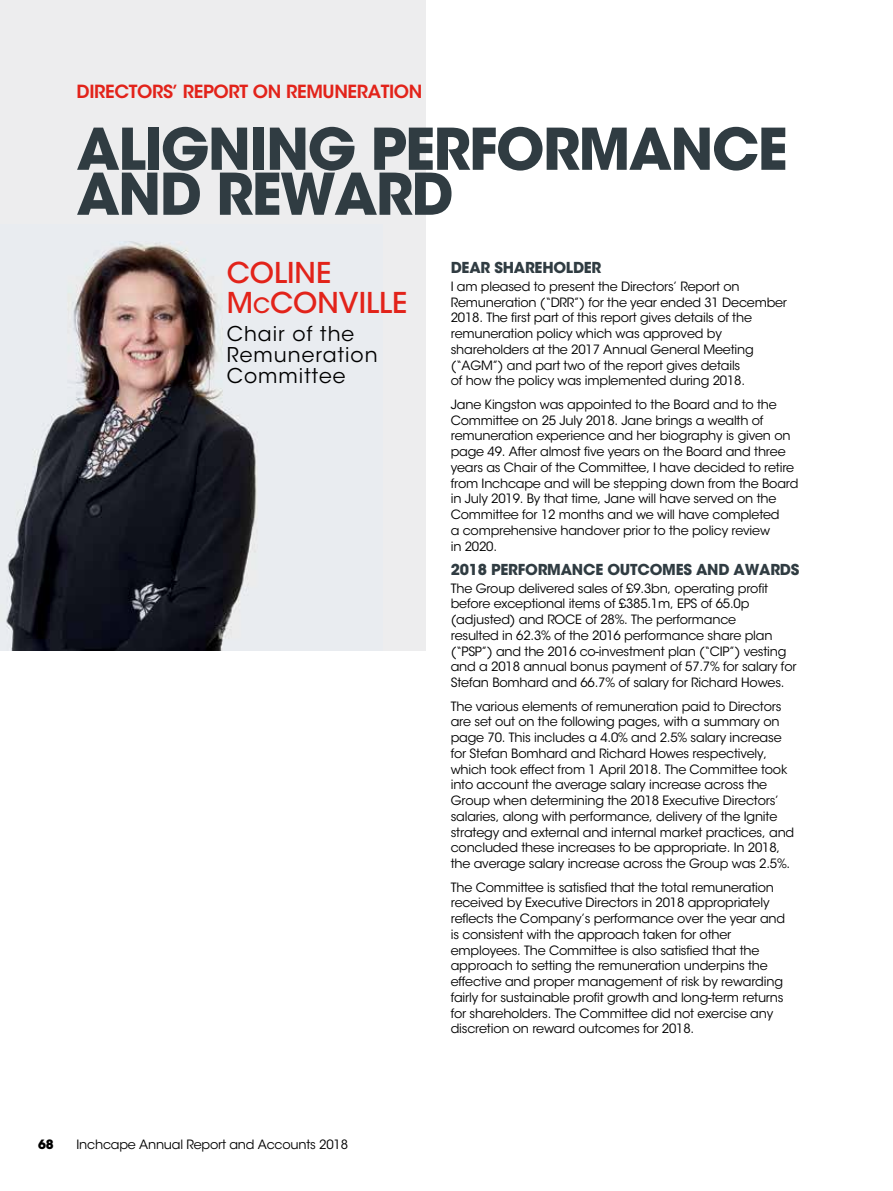
<style>
.page{position:relative;width:893px;height:1191px;background:#fff}
.page>*{position:absolute;margin:0;border:0;box-sizing:border-box;transform-origin:0 0}
.t1{font:700 57px/45px "ITC Avant Garde Std";letter-spacing:-.03em;color:#303c42}
.t2{font:500 28.5px/30px "ITC Avant Garde Std";color:#e2231a}
.t3{font:20.25px/21px "ITC Avant Garde Std";letter-spacing:.05em;color:#000}
.t4{font:600 18px "ITC Avant Garde Std";letter-spacing:-.02em;color:#e2231a}
.t5{font:700 15px "ITC Avant Garde Std";letter-spacing:-.015em;color:#303c42}
.t6{font:12.75px/15.8px "ITC Avant Garde Std";letter-spacing:-.015em;color:#000}
.t7{font:700 12.75px "ITC Avant Garde Std";color:#000}
.s1{font-size:21px}
</style>
<div class="page">
<div style="left:0;top:0;width:425px;height:651px;background:#ededee"></div>
<img style="left:6px;top:241px;width:251px;height:410px">
<h3 class="t4" style="left:77px;top:80px;width:347px">DIRECTORS’ REPORT ON REMUNERATION</h3>
<h1 class="t1" style="left:77px;top:126px;width:713px">ALIGNING PERFORMANCE<br>AND REWARD</h1>
<h2 class="t2" style="left:227px;top:258px;width:182px">COLINE<br>M<span class="s1">C</span>CONVILLE</h2>
<h3 class="t3" style="left:227px;top:323px;width:152px">Chair of the<br>Remuneration<br>Committee</h3>
<p class="t7" style="left:38px;top:1136px;width:17px">68</p>
<p class="t6" style="left:77px;top:1136px;width:273px">Inchcape Annual Report and Accounts 2018</p>
<p class="t5" style="left:451px;top:258px;width:152px">DEAR SHAREHOLDER</p>
<p class="t6" style="left:451px;top:278px;width:338px">I am pleased to present the Directors’ Report on Remuneration (“DRR”) for the year ended 31 December 2018. The first part of this report gives details of the remuneration policy which was approved by shareholders at the 2017 Annual General Meeting (“AGM”) and part two of the report gives details<br>of how the policy was implemented during 2018.</p>
<p class="t6" style="left:451px;top:396px;width:349px">Jane Kingston was appointed to the Board and to the Committee on 25 July 2018. Jane brings a wealth of remuneration experience and her biography is given on page 49. After almost five years on the Board and three years as Chair of the Committee, I have decided to retire from Inchcape and will be stepping down from the Board in July 2019. By that time, Jane will have served on the Committee for 12 months and we will have completed<br>a comprehensive handover prior to the policy review<br>in 2020.</p>
<p class="t5" style="left:451px;top:559px;width:350px">2018 PERFORMANCE OUTCOMES AND AWARDS</p>
<p class="t6" style="left:451px;top:580px;width:347px">The Group delivered sales of £9.3bn, operating profit before exceptional items of £385.1m, EPS of 65.0p (adjusted) and ROCE of 28%. The performance<br>resulted in 62.3% of the 2016 performance share plan (“PSP”) and the 2016 co-investment plan (“CIP”) vesting and a 2018 annual bonus payment of 57.7% for salary for Stefan Bomhard and 66.7% of salary for Richard Howes.</p>
<p class="t6" style="left:451px;top:698px;width:345px">The various elements of remuneration paid to Directors are set out on the following pages, with a summary on page 70. This includes a 4.0% and 2.5% salary increase for Stefan Bomhard and Richard Howes respectively, which took effect from 1 April 2018. The Committee took into account the average salary increase across the Group when determining the 2018 Executive Directors’ salaries, along with performance, delivery of the Ignite strategy and external and internal market practices, and concluded these increases to be appropriate. In 2018, the average salary increase across the Group was 2.5%.</p>
<p class="t6" style="left:451px;top:879px;width:336px">The Committee is satisfied that the total remuneration received by Executive Directors in 2018 appropriately reflects the Company’s performance over the year and is consistent with the approach taken for other employees. The Committee is also satisfied that the approach to setting the remuneration underpins the effective and proper management of risk by rewarding fairly for sustainable profit growth and long-term returns for shareholders. The Committee did not exercise any discretion on reward outcomes for 2018.</p>
</div>
